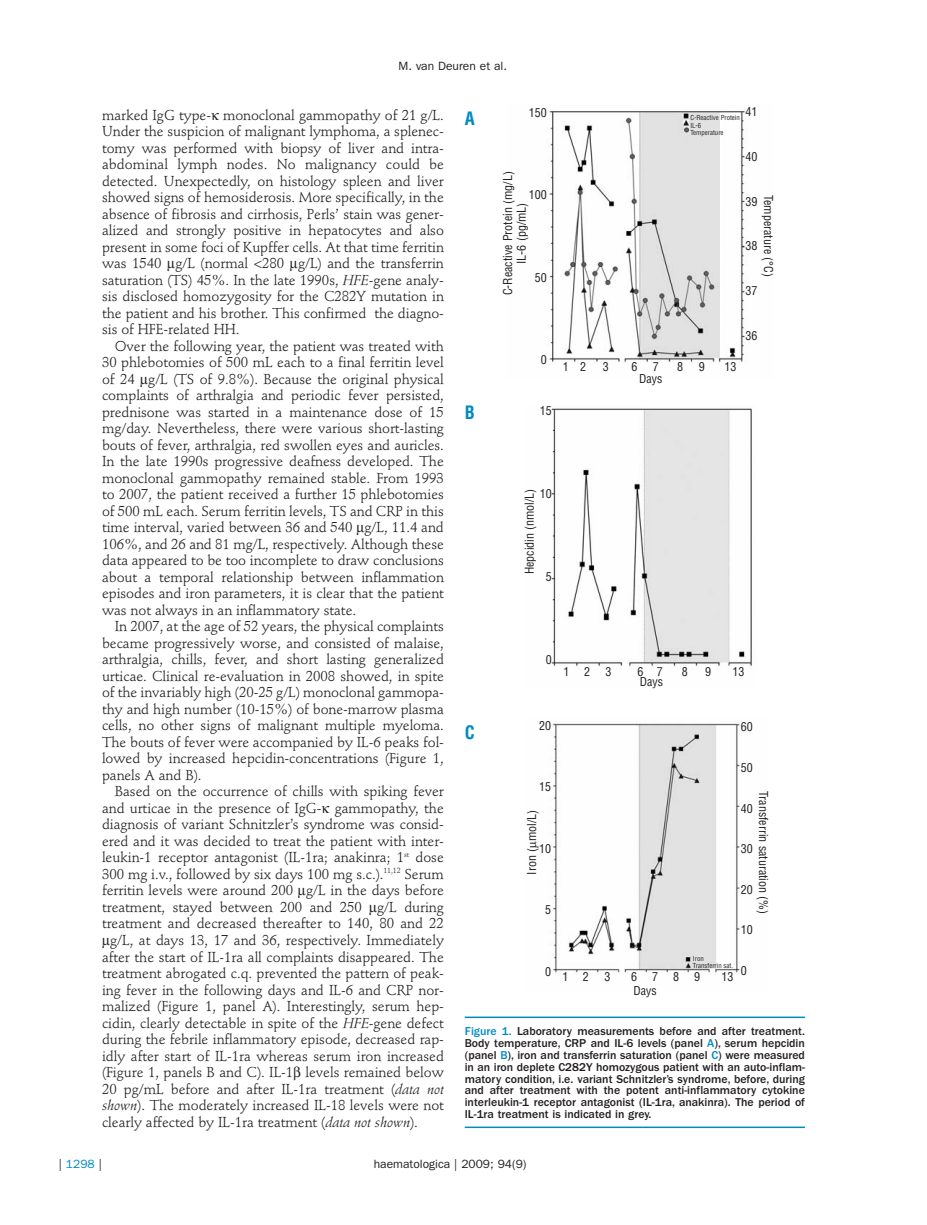
<style>
.page{position:relative;width:927px;height:1225px;background:#fff}
.page>*{position:absolute;margin:0;border:0;box-sizing:border-box;transform-origin:0 0}
.t1{font:700 condensed 18px "Helvetica";color:#008bc0}
.t2{font:14.25px/16.5px "Stempel Schneidler";letter-spacing:-.005em;color:#231f20;text-align:justify}
.t3{font:condensed 12px/13.5px "Helvetica";color:#231f20;text-align:center}
.t4{font:12px "Franklin Gothic";color:#231f20}
.t5{font:12px "Franklin Gothic";color:#008bc0}
.t6{font:500 11.85px/11.9px "Franklin Gothic";color:#231f20;text-align:justify}
.t7{font:condensed 6.75px/7.5px "Helvetica";color:#231f20}
.s1{font-style:italic}
.s2{color:#008bc0}
.s3{color:#231f20}
</style>
<div class="page">
<img style="left:549px;top:111px;width:196px;height:252px">
<img style="left:551px;top:408px;width:201px;height:259px">
<img style="left:550px;top:722px;width:190px;height:252px">
<hr style="left:465px;top:1016px;width:340px;height:2px;background:#008bc0">
<hr style="left:465px;top:1126px;width:340px;height:2px;background:#008bc0">
<p class="t4" style="left:399px;top:62px;width:110px">M. van Deuren et al.</p>
<p class="t2" style="left:102px;top:108px;width:344px">marked IgG type- monoclonal gammopathy of 21 g/L.<br>Under the suspicion of malignant lymphoma, a splenec&shy;tomy was performed with biopsy of liver and intra&shy;abdominal lymph nodes. No malignancy could be detected. Unexpectedly, on histology spleen and liver showed signs of hemosiderosis. More specifically, in the absence of fibrosis and cirrhosis, Perls’ stain was gener&shy;alized and strongly positive in hepatocytes and also present in some foci of Kupffer cells. At that time ferritin was 1540 g/L (normal &lt;280 g/L) and the transferrin saturation (TS) 45%. In the late 1990s, <span class="s1">HFE</span>-gene analy&shy;sis disclosed homozygosity for the C282Y mutation in the patient and his brother. This confirmed the diagno&shy;sis of HFE-related HH.</p>
<p class="t2" style="left:102px;top:339px;width:343px;text-indent:13px">Over the following year, the patient was treated with 30 phlebotomies of 500 mL each to a final ferritin level of 24 g/L (TS of 9.8%). Because the original physical complaints of arthralgia and periodic fever persisted, prednisone was started in a maintenance dose of 15 mg/day. Nevertheless, there were various short-lasting bouts of fever, arthralgia, red swollen eyes and auricles.<br>In the late 1990s progressive deafness developed. The monoclonal gammopathy remained stable. From 1993 to 2007, the patient received a further 15 phlebotomies of 500 mL each. Serum ferritin levels, TS and CRP in this time interval, varied between 36 and 540 g/L, 11.4 and 106%, and 26 and 81 mg/L, respectively. Although these data appeared to be too incomplete to draw conclusions about a temporal relationship between inflammation episodes and iron parameters, it is clear that the patient was not always in an inflammatory state.</p>
<p class="t2" style="left:102px;top:619px;width:343px;text-indent:13px">In 2007, at the age of 52 years, the physical complaints became progressively worse, and consisted of malaise, arthralgia, chills, fever, and short lasting generalized urticae. Clinical re-evaluation in 2008 showed, in spite of the invariably high (20-25 g/L) monoclonal gammopa&shy;thy and high number (10-15%) of bone-marrow plasma cells, no other signs of malignant multiple myeloma.<br>The bouts of fever were accompanied by IL-6 peaks fol&shy;lowed by increased hepcidin-concentrations (Figure 1, panels A and B).</p>
<p class="t2" style="left:115px;top:784px;width:331px">Based on the occurrence of chills with spiking fever</p>
<p class="t2" style="left:102px;top:801px;width:343px">and urticae in the presence of IgG- gammopathy, the</p>
<p class="t2" style="left:102px;top:817px;width:343px">diagnosis of variant Schnitzler’s syndrome was consid-</p>
<p class="t2" style="left:102px;top:834px;width:343px">ered and it was decided to treat the patient with inter-</p>
<p class="t2" style="left:102px;top:850px;width:343px">leukin-1 receptor antagonist (IL-1ra; anakinra; 1<sup>st</sup> dose</p>
<p class="t2" style="left:102px;top:867px;width:343px">300 mg i.v., followed by six days 100 mg s.c.).<sup>11,12</sup> Serum</p>
<p class="t2" style="left:102px;top:883px;width:343px">ferritin levels were around 200 g/L in the days before</p>
<p class="t2" style="left:102px;top:900px;width:343px">treatment, stayed between 200 and 250 g/L during</p>
<p class="t2" style="left:102px;top:916px;width:343px">treatment and decreased thereafter to 140, 80 and 22</p>
<p class="t2" style="left:110px;top:933px;width:335px">g/L, at days 13, 17 and 36, respectively. Immediately</p>
<p class="t2" style="left:102px;top:949px;width:343px">after the start of IL-1ra all complaints disappeared. The</p>
<p class="t2" style="left:102px;top:966px;width:343px">treatment abrogated c.q. prevented the pattern of peak-</p>
<p class="t2" style="left:102px;top:982px;width:343px">ing fever in the following days and IL-6 and CRP nor-</p>
<p class="t2" style="left:102px;top:999px;width:343px">malized (Figure 1, panel A). Interestingly, serum hep-</p>
<p class="t2" style="left:102px;top:1015px;width:343px">cidin, clearly detectable in spite of the <span class="s1">HFE</span>-gene defect</p>
<p class="t2" style="left:102px;top:1032px;width:343px">during the febrile inflammatory episode, decreased rap-</p>
<p class="t2" style="left:102px;top:1048px;width:343px">idly after start of IL-1ra whereas serum iron increased</p>
<p class="t2" style="left:102px;top:1065px;width:343px">(Figure 1, panels B and C). IL-1 levels remained below</p>
<p class="t2" style="left:102px;top:1081px;width:343px">20 pg/mL before and after IL-1ra treatment (<span class="s1">data not</span></p>
<p class="t2" style="left:102px;top:1098px;width:343px"><span class="s1">shown</span>). The moderately increased IL-18 levels were not</p>
<p class="t2" style="left:102px;top:1114px;width:317px">clearly affected by IL-1ra treatment (<span class="s1">data not shown</span>).</p>
<p class="t1" style="left:465px;top:108px;width:12px">A</p>
<p class="t1" style="left:465px;top:402px;width:12px">B</p>
<p class="t3" style="left:529px;top:106px;width:19px">150</p>
<p class="t3" style="left:501px;top:295px;width:125px;rotate:-90deg">C-Reactive Protein (mg/L)<br>IL-6 (pg/mL)</p>
<p class="t3" style="left:529px;top:188px;width:19px">100</p>
<p class="t3" style="left:535px;top:271px;width:13px">50</p>
<p class="t3" style="left:541px;top:353px;width:7px">0</p>
<p class="t3" style="left:540px;top:404px;width:13px">15</p>
<p class="t3" style="left:745px;top:105px;width:13px">41</p>
<p class="t3" style="left:745px;top:150px;width:13px">40</p>
<p class="t3" style="left:745px;top:195px;width:13px">39</p>
<p class="t3" style="left:745px;top:239px;width:13px">38</p>
<p class="t3" style="left:745px;top:284px;width:13px">37</p>
<p class="t3" style="left:745px;top:329px;width:13px">36</p>
<p class="t7" style="left:690px;top:114px;width:51px">C-Reactive Protein<br>IL-6<br>Temperature</p>
<p class="t3" style="left:775px;top:195px;width:83px;rotate:90deg">Temperature (°C)</p>
<p class="t3" style="left:563px;top:360px;width:25px">1 2</p>
<p class="t3" style="left:603px;top:360px;width:7px">3</p>
<p class="t3" style="left:632px;top:360px;width:7px">6</p>
<p class="t3" style="left:653px;top:360px;width:7px">7</p>
<p class="t3" style="left:677px;top:360px;width:7px">8</p>
<p class="t3" style="left:699px;top:360px;width:7px">9</p>
<p class="t3" style="left:725px;top:360px;width:13px">13</p>
<p class="t3" style="left:639px;top:372px;width:25px">Days</p>
<p class="t3" style="left:540px;top:487px;width:13px">10</p>
<p class="t3" style="left:523px;top:574px;width:87px;rotate:-90deg">Hepcidin (nmol/L)</p>
<p class="t3" style="left:546px;top:570px;width:7px">5</p>
<p class="t1" style="left:465px;top:722px;width:12px">C</p>
<p class="t3" style="left:546px;top:653px;width:7px">0</p>
<p class="t3" style="left:564px;top:665px;width:28px">1 2</p>
<p class="t3" style="left:606px;top:665px;width:7px">3</p>
<p class="t3" style="left:638px;top:665px;width:27px">6 7</p>
<p class="t3" style="left:682px;top:665px;width:7px">8</p>
<p class="t3" style="left:705px;top:665px;width:7px">9</p>
<p class="t3" style="left:732px;top:665px;width:13px">13</p>
<p class="t3" style="left:640px;top:674px;width:25px">Days</p>
<p class="t3" style="left:539px;top:719px;width:13px">20</p>
<p class="t3" style="left:539px;top:780px;width:13px">15</p>
<p class="t3" style="left:525px;top:874px;width:66px;rotate:-90deg">Iron ( mol/L)</p>
<p class="t3" style="left:539px;top:842px;width:13px">10</p>
<p class="t3" style="left:545px;top:903px;width:7px">5</p>
<p class="t3" style="left:545px;top:965px;width:7px">0</p>
<p class="t7" style="left:693px;top:954px;width:42px">Iron<br>Transferrin sat.</p>
<p class="t3" style="left:562px;top:970px;width:28px">1 2</p>
<p class="t3" style="left:605px;top:970px;width:7px">3</p>
<p class="t3" style="left:631px;top:970px;width:70px">6789</p>
<p class="t3" style="left:721px;top:970px;width:13px">13</p>
<p class="t3" style="left:634px;top:984px;width:25px">Days</p>
<p class="t3" style="left:741px;top:720px;width:13px">60</p>
<p class="t3" style="left:741px;top:761px;width:13px">50</p>
<p class="t3" style="left:741px;top:801px;width:13px">40</p>
<p class="t3" style="left:741px;top:842px;width:13px">30</p>
<p class="t3" style="left:741px;top:882px;width:13px">20</p>
<p class="t3" style="left:741px;top:923px;width:13px">10</p>
<p class="t3" style="left:741px;top:963px;width:7px">0</p>
<p class="t3" style="left:770px;top:791px;width:124px;rotate:90deg">Transferrin saturation (%)</p>
<p class="t6" style="left:465px;top:1026px;width:342px"><span class="s2">Figure 1.</span> Laboratory measurements before and after treatment.<br>Body temperature, CRP and IL-6 levels (panel <span class="s2">A</span>), serum hepcidin (panel <span class="s2">B</span>), iron and transferrin saturation (panel <span class="s2">C</span>) were measured in an iron deplete C282Y homozygous patient with an auto-inflam&shy;matory condition, i.e. variant Schnitzler’s syndrome, before, during and after treatment with the potent anti-inflammatory cytokine interleukin-1 receptor antagonist (IL-1ra, anakinra). The period of IL-1ra treatment is indicated in grey.</p>
<p class="t5" style="left:59px;top:1159px;width:44px"><span class="s3">|</span> 1298 <span class="s3">|</span></p>
<p class="t4" style="left:374px;top:1159px;width:154px">haematologica | 2009; 94(9)</p>
</div>
